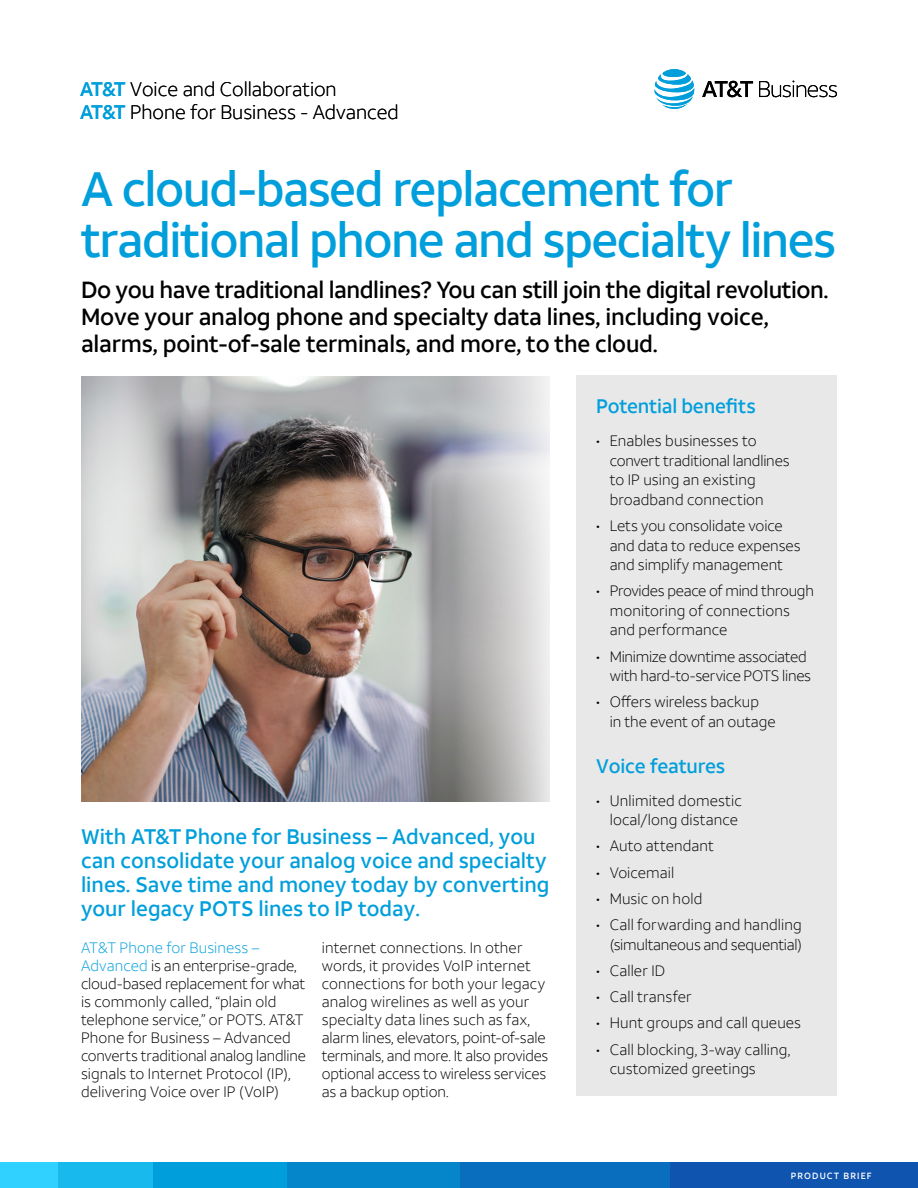
<style>
.page{position:relative;width:918px;height:1188px;background:#fff}
.page>*{position:absolute;margin:0;border:0;box-sizing:border-box;transform-origin:0 0}
.t1{font:500 48px/51px "ATT Aleck Sans";letter-spacing:-.03em;color:#009fdb}
.Callout{font:500 23.25px/27px "ATT Aleck Sans";letter-spacing:-.01em;color:#000}
.Callout-2{font:500 21px/24px "ATT Aleck Sans";color:#009fdb}
.t2{font:300 19.5px/22.8px "ATT Aleck Sans";color:#000}
.Bullets{font:500 19.5px "ATT Aleck Sans";letter-spacing:-.01em;color:#009fdb}
.t3{font:300 15px/18px "ATT Aleck Sans";color:#000}
.t4{font:500 9px "ATT Aleck Sans";letter-spacing:.12em;color:#fff}
.s1{font-weight:500;color:#009fdb}
.s2{color:#009fdb}
</style>
<div class="page">
<div style="left:669px;top:1163px;width:249px;height:25px;background:#0f54af"></div>
<div style="left:459px;top:1163px;width:211px;height:25px;background:#0a6ebe"></div>
<div style="left:287px;top:1163px;width:172px;height:25px;background:#0586cb"></div>
<div style="left:153px;top:1163px;width:134px;height:25px;background:#009fdb"></div>
<div style="left:57px;top:1163px;width:96px;height:25px;background:#18b9ed"></div>
<div style="left:0;top:1162px;width:57px;height:26px;background:#30d1ff"></div>
<svg style="left:654px;top:69px;width:40px;height:40px"></svg>
<svg style="left:702px;top:81px;width:51px;height:16px"></svg>
<svg style="left:759px;top:81px;width:78px;height:16px"></svg>
<div style="left:577px;top:376px;width:260px;height:720px;background:#e8e8e8"></div>
<img style="left:81px;top:377px;width:363px;height:424px">
<svg style="left:444px;top:376px;width:106px;height:426px;background:#c0c0c1"></svg>
<h3 class="t2" style="left:80px;top:77px;width:320px"><span class="s1">AT&amp;T</span> Voice and Collaboration<br><span class="s1">AT&amp;T</span> Phone for Business - Advanced</h3>
<p class="t1" style="left:81px;top:164px;width:757px">A cloud-based replacement for traditional phone and specialty lines</p>
<p class="Callout" style="left:81px;top:277px;width:749px">Do you have traditional landlines? You can still join the digital revolution.<br>Move your analog phone and specialty data lines, including voice, alarms, point-of-sale terminals, and more, to the cloud.</p>
<p class="Callout-2" style="left:81px;top:825px;width:470px">With AT&amp;T Phone for Business – Advanced, you can consolidate your analog voice and specialty lines. Save time and money today by converting your legacy POTS lines to IP today.</p>
<p class="t3" style="left:81px;top:938px;width:226px"><span class="s2">AT&amp;T Phone for Business –<br>Advanced</span> is an enterprise-grade, cloud-based replacement for what is commonly called, “plain old telephone service,” or POTS. AT&amp;T<br>Phone for Business – Advanced converts traditional analog landline signals to Internet Protocol (IP), delivering Voice over IP (VoIP)</p>
<p class="t3" style="left:322px;top:938px;width:228px">internet connections. In other words, it provides VoIP internet connections for both your legacy analog wirelines as well as your specialty data lines such as fax, alarm lines, elevators, point-of-sale terminals, and more. It also provides optional access to wireless services as a backup option.</p>
<p class="Bullets" style="left:596px;top:394px;width:161px">Potential benefits</p>
<p class="t3" style="left:610px;top:431px;width:181px;line-height:19.5px;text-indent:-14px">• Enables businesses to convert traditional landlines to IP using an existing broadband connection</p>
<p class="t3" style="left:610px;top:516px;width:192px;line-height:19.5px;text-indent:-14px">• Lets you consolidate voice and data to reduce expenses and simplify management</p>
<p class="t3" style="left:610px;top:581px;width:206px;line-height:19.5px;text-indent:-14px">• Provides peace of mind through monitoring of connections and performance</p>
<p class="t3" style="left:596px;top:647px;width:216px;line-height:19.5px;text-align:right">• Minimize downtime associated with hard-to-service POTS lines</p>
<p class="t3" style="left:610px;top:692px;width:167px;line-height:19.5px;text-indent:-14px">• Offers wireless backup<br>in the event of an outage</p>
<p class="Bullets" style="left:596px;top:754px;width:131px">Voice features</p>
<p class="t3" style="left:596px;top:791px;width:147px;line-height:19.5px;text-align:right">• Unlimited domestic local/long distance</p>
<p class="t3" style="left:596px;top:837px;width:119px">• Auto attendant</p>
<p class="t3" style="left:596px;top:863px;width:79px">• Voicemail</p>
<p class="t3" style="left:596px;top:890px;width:108px">• Music on hold</p>
<p class="t3" style="left:596px;top:915px;width:207px;line-height:19.5px;text-align:right">• Call forwarding and handling (simultaneous and sequential)</p>
<p class="t3" style="left:596px;top:962px;width:71px">• Caller ID</p>
<p class="t3" style="left:596px;top:988px;width:97px">• Call transfer</p>
<p class="t3" style="left:596px;top:1014px;width:206px">• Hunt groups and call queues</p>
<p class="t3" style="left:610px;top:1040px;width:182px;line-height:19.5px;text-indent:-14px">• Call blocking, 3-way calling, customized greetings</p>
<p class="t4" style="left:791px;top:1170px;width:82px">PRODUCT BRIEF</p>
</div>
